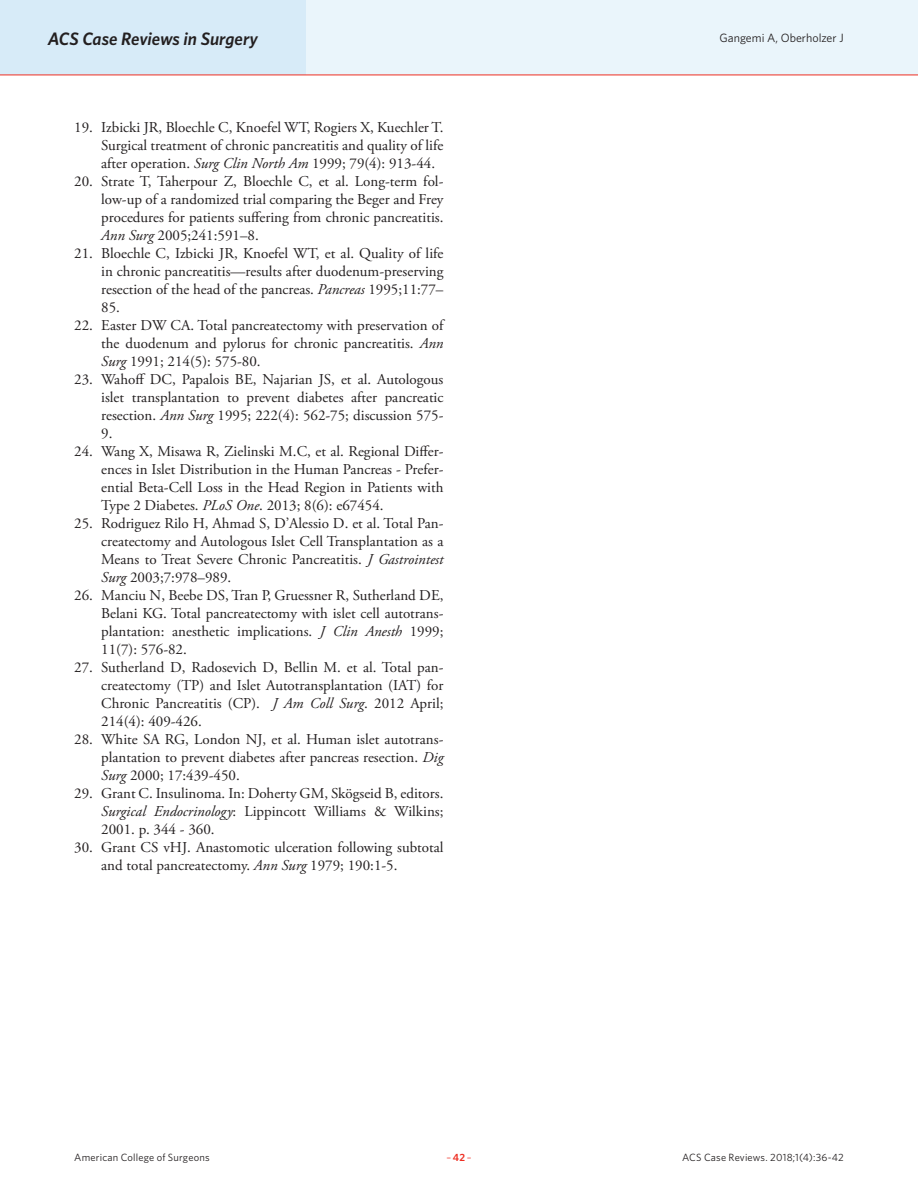
<style>
.page{position:relative;width:918px;height:1188px;background:#fff}
.page>*{position:absolute;margin:0;border:0;box-sizing:border-box;transform-origin:0 0}
.t1{font:italic 600 18px "Whitney";letter-spacing:-.005em;color:#231f20}
.t2{font:15px/18px "Adobe Garamond Pro";color:#231f20;text-align:justify}
.t3{font:12px "Whitney";color:#231f20}
.t4{font:10.5px "Whitney";letter-spacing:.02em;color:#231f20}
.t5{font:10.5px "Whitney";color:#ee2e22}
.s1{font-style:italic}
.s2{font-weight:600}
</style>
<div class="page">
<div style="left:0;top:0;width:918px;height:75px;background:#eaf5fb"></div>
<div style="left:0;top:0;width:306px;height:75px;background:#d7ebf8"></div>
<hr style="left:0;top:75px;width:918px;height:1px;background:#ee2e22">
<p class="t1" style="left:48px;top:26px;width:212px">ACS Case Reviews in Surgery</p>
<p class="t3" style="left:720px;top:30px;width:126px">Gangemi A, Oberholzer J</p>
<p class="t2" style="left:101px;top:119px;width:344px;text-indent:-27px">19. Izbicki JR, Bloechle C, Knoefel WT, Rogiers X, Kuechler T.<br>Surgical treatment of chronic pancreatitis and quality of life after operation. <span class="s1">Surg Clin North Am</span> 1999; 79(4): 913-44.</p>
<p class="t2" style="left:101px;top:173px;width:344px;text-indent:-27px">20. Strate T, Taherpour Z, Bloechle C, et al. Long-term fol&shy;low-up of a randomized trial comparing the Beger and Frey procedures for patients suffering from chronic pancreatitis.<br><span class="s1">Ann Surg</span> 2005;241:591–8.</p>
<p class="t2" style="left:101px;top:245px;width:344px;text-indent:-27px">21. Bloechle C, Izbicki JR, Knoefel WT, et al. Quality of life in chronic pancreatitis—results after duodenum-preserving resection of the head of the pancreas. <span class="s1">Pancreas</span> 1995;11:77– 85.</p>
<p class="t2" style="left:101px;top:317px;width:344px;text-indent:-27px">22. Easter DW CA. Total pancreatectomy with preservation of the duodenum and pylorus for chronic pancreatitis. <span class="s1">Ann Surg</span> 1991; 214(5): 575-80.</p>
<p class="t2" style="left:101px;top:371px;width:344px;text-indent:-27px">23. Wahoff DC, Papalois BE, Najarian JS, et al. Autologous islet transplantation to prevent diabetes after pancreatic resection. <span class="s1">Ann Surg</span> 1995; 222(4): 562-75; discussion 575- 9.</p>
<p class="t2" style="left:101px;top:443px;width:344px;text-indent:-27px">24. Wang X, Misawa R, Zielinski M.C, et al. Regional Differ&shy;ences in Islet Distribution in the Human Pancreas - Prefer&shy;ential Beta-Cell Loss in the Head Region in Patients with Type 2 Diabetes. <span class="s1">PLoS One</span>. 2013; 8(6): e67454.</p>
<p class="t2" style="left:101px;top:515px;width:344px;text-indent:-27px">25. Rodriguez Rilo H, Ahmad S, D’Alessio D. et al. Total Pan&shy;createctomy and Autologous Islet Cell Transplantation as a Means to Treat Severe Chronic Pancreatitis. <span class="s1">J Gastrointest Surg</span> 2003;7:978–989.</p>
<p class="t2" style="left:101px;top:587px;width:344px;text-indent:-27px">26. Manciu N, Beebe DS, Tran P, Gruessner R, Sutherland DE, Belani KG. Total pancreatectomy with islet cell autotrans&shy;plantation: anesthetic implications. <span class="s1">J Clin Anesth</span> 1999; 11(7): 576-82.</p>
<p class="t2" style="left:101px;top:659px;width:344px;text-indent:-27px">27. Sutherland D, Radosevich D, Bellin M. et al. Total pan&shy;createctomy (TP) and Islet Autotransplantation (IAT) for Chronic Pancreatitis (CP). <span class="s1">J Am Coll Surg</span>. 2012 April; 214(4): 409-426.</p>
<p class="t2" style="left:101px;top:731px;width:344px;text-indent:-27px">28. White SA RG, London NJ, et al. Human islet autotrans&shy;plantation to prevent diabetes after pancreas resection. <span class="s1">Dig Surg</span> 2000; 17:439-450.</p>
<p class="t2" style="left:101px;top:785px;width:344px;text-indent:-27px">29. Grant C. Insulinoma. In: Doherty GM, Skögseid B, editors.<br><span class="s1">Surgical Endocrinology</span>: Lippincott Williams &amp; Wilkins; 2001. p. 344 - 360.</p>
<p class="t2" style="left:101px;top:839px;width:344px;text-indent:-27px">30. Grant CS vHJ. Anastomotic ulceration following subtotal and total pancreatectomy. <span class="s1">Ann Surg</span> 1979; 190:1-5.</p>
<p class="t4" style="left:74px;top:1150px;width:137px">American College of Surgeons</p>
<p class="t5" style="left:446px;top:1150px;width:27px">–<span class="s2">42</span>–</p>
<p class="t4" style="left:682px;top:1150px;width:163px">ACS Case Reviews. 2018;1(4):36-42</p>
</div>
